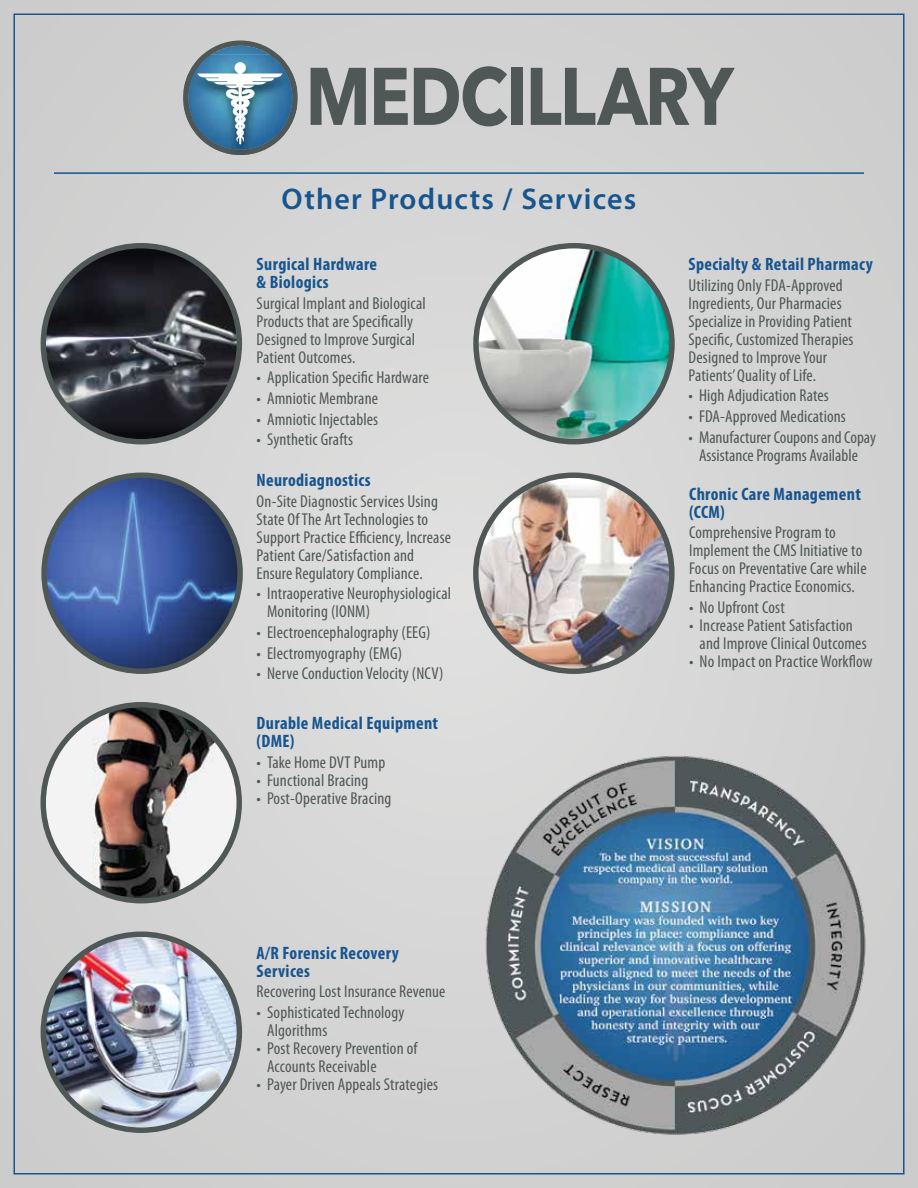
<style>
.page{position:relative;width:918px;height:1188px;background:#d4d3d3}
.page>*{position:absolute;margin:0;border:0;box-sizing:border-box;transform-origin:0 0}
.t1{font:600 30px "Myriad Pro";letter-spacing:.04em;color:#16558f}
.t2{font:700 condensed 18px/18px "Myriad Pro";letter-spacing:.02em;color:#16558f}
.t3{font:condensed 17.25px/18px "Myriad Pro";letter-spacing:.01em;color:#4f5757}
</style>
<div class="page">
<img style="left:43px;top:705px;width:196px;height:196px;border-radius:98px">
<div style="left:41px;top:702px;width:201px;height:201px;border:5px solid #4f5757;border-radius:50%"></div>
<img style="left:476px;top:246px;width:196px;height:196px;border-radius:98px">
<div style="left:473px;top:243px;width:202px;height:201px;border:5px solid #4f5757;border-radius:50%"></div>
<img style="left:44px;top:475px;width:196px;height:196px;border-radius:98px">
<div style="left:41px;top:473px;width:202px;height:201px;border:5px solid #4f5757;border-radius:50%"></div>
<hr style="left:54px;top:172px;width:810px;height:2px;background:#16558f">
<svg style="left:183px;top:40px;width:115px;height:115px"></svg>
<svg style="left:311px;top:68px;width:55px;height:57px"></svg>
<svg style="left:374px;top:68px;width:34px;height:57px"></svg>
<svg style="left:414px;top:66px;width:93px;height:60px"></svg>
<div style="left:511px;top:68px;width:11px;height:57px;background:#4f5757"></div>
<svg style="left:531px;top:68px;width:204px;height:57px"></svg>
<img style="left:485px;top:756px;width:381px;height:379px">
<img style="left:476px;top:475px;width:196px;height:196px;border-radius:98px">
<div style="left:473px;top:473px;width:202px;height:201px;border:5px solid #4f5757;border-radius:50%"></div>
<img style="left:43px;top:934px;width:196px;height:196px;border-radius:98px">
<div style="left:41px;top:932px;width:201px;height:201px;border:5px solid #4f5757;border-radius:50%"></div>
<img style="left:43px;top:246px;width:196px;height:196px;border-radius:98px">
<div style="left:41px;top:243px;width:201px;height:201px;border:5px solid #4f5757;border-radius:50%"></div>
<h1 class="t1" style="left:282px;top:180px;width:356px">Other Products / Services</h1>
<p class="t2" style="left:257px;top:255px;width:122px">Surgical Hardware &amp; Biologics</p>
<p class="t3" style="left:257px;top:294px;width:171px">Surgical Implant and Biological<br>Products that are Specifically<br>Designed to Improve Surgical<br>Patient Outcomes.</p>
<p class="t3" style="left:257px;top:368px;width:174px">• Application Specific Hardware</p>
<p class="t3" style="left:257px;top:389px;width:123px">• Amniotic Membrane</p>
<p class="t3" style="left:257px;top:410px;width:123px">• Amniotic Injectables</p>
<p class="t3" style="left:257px;top:431px;width:98px">• Synthetic Grafts</p>
<p class="t2" style="left:257px;top:471px;width:116px">Neurodiagnostics</p>
<p class="t3" style="left:257px;top:492px;width:196px">On-Site Diagnostic Services Using State Of The Art Technologies to Support Practice Efficiency, Increase Patient Care/Satisfaction and Ensure Regulatory Compliance.</p>
<p class="t3" style="left:267px;top:584px;width:186px;text-indent:-11px">• Intraoperative Neurophysiological<br>Monitoring (IONM)</p>
<p class="t3" style="left:257px;top:623px;width:176px">• Electroencephalography (EEG)</p>
<p class="t3" style="left:257px;top:644px;width:147px">• Electromyography (EMG)</p>
<p class="t3" style="left:257px;top:665px;width:188px">• Nerve Conduction Velocity (NCV)</p>
<p class="t2" style="left:256px;top:714px;width:183px">Durable Medical Equipment (DME)</p>
<p class="t3" style="left:256px;top:753px;width:130px">• Take Home DVT Pump</p>
<p class="t3" style="left:256px;top:771px;width:113px">• Functional Bracing</p>
<p class="t3" style="left:256px;top:789px;width:136px">• Post-Operative Bracing</p>
<p class="t2" style="left:688px;top:255px;width:186px">Specialty &amp; Retail Pharmacy</p>
<p class="t3" style="left:688px;top:276px;width:167px">Utilizing Only FDA-Approved<br>Ingredients, Our Pharmacies<br>Specialize in Providing Patient<br>Specific, Customized Therapies<br>Designed to Improve Your<br>Patients’ Quality of Life.</p>
<p class="t3" style="left:688px;top:386px;width:142px">• High Adjudication Rates</p>
<p class="t3" style="left:688px;top:407px;width:159px">• FDA-Approved Medications</p>
<p class="t3" style="left:688px;top:428px;width:189px;text-align:center">• Manufacturer Coupons and Copay<br>Assistance Programs Available</p>
<p class="t2" style="left:689px;top:484px;width:173px">Chronic Care Management (CCM)</p>
<p class="t3" style="left:689px;top:523px;width:179px">Comprehensive Program to<br>Implement the CMS Initiative to<br>Focus on Preventative Care while<br>Enhancing Practice Economics.</p>
<p class="t3" style="left:689px;top:598px;width:97px">• No Upfront Cost</p>
<p class="t3" style="left:700px;top:616px;width:169px;text-indent:-11px">• Increase Patient Satisfaction and Improve Clinical Outcomes</p>
<p class="t3" style="left:689px;top:652px;width:185px">• No Impact on Practice Workflow</p>
<p class="t2" style="left:257px;top:943px;width:144px">A/R Forensic Recovery<br>Services</p>
<p class="t3" style="left:257px;top:982px;width:190px">Recovering Lost Insurance Revenue</p>
<p class="t3" style="left:267px;top:1003px;width:139px;text-indent:-11px">• Sophisticated Technology<br>Algorithms</p>
<p class="t3" style="left:267px;top:1039px;width:152px;text-indent:-11px">• Post Recovery Prevention of<br>Accounts Receivable</p>
<p class="t3" style="left:257px;top:1075px;width:183px">• Payer Driven Appeals Strategies</p>
</div>
